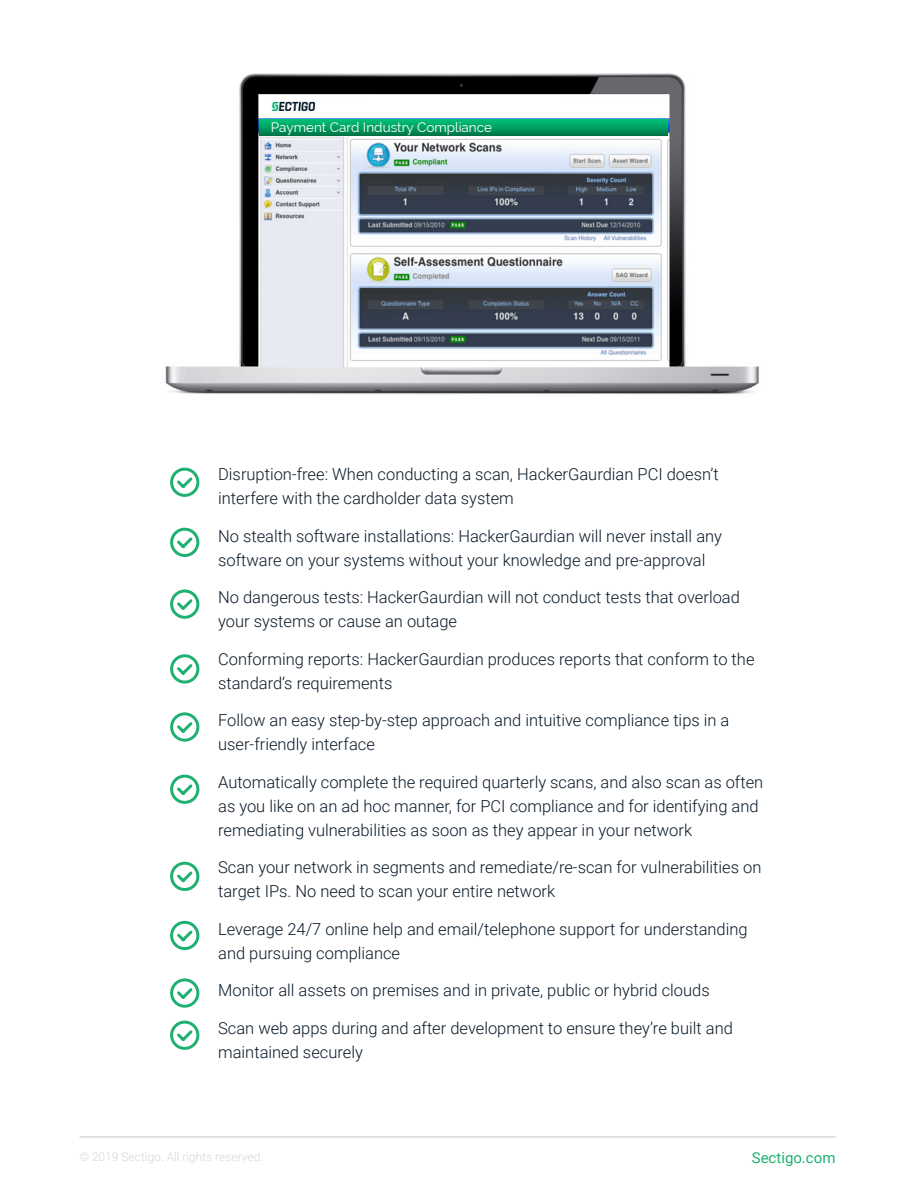
<style>
.page{position:relative;width:918px;height:1188px;background:#fff}
.page>*{position:absolute;margin:0;border:0;box-sizing:border-box;transform-origin:0 0}
.t1{font:300 16.5px/24px "Roboto";color:#091928}
.t2{font:15px "Roboto";color:#20b072}
.t3{font:13.5px "Raleway";color:#fff}
.t4{font:300 12px "Roboto";color:#d9d7d5}
</style>
<div class="page">
<hr style="left:80px;top:1136px;width:756px;height:2px;background:#d9d7d5">
<img style="left:165px;top:73px;width:594px;height:322px">
<svg style="left:260px;top:119px;width:408px;height:16px;background:#009f61"></svg>
<svg style="left:170px;top:467px;width:30px;height:30px"></svg>
<svg style="left:170px;top:527px;width:30px;height:30px"></svg>
<svg style="left:170px;top:589px;width:30px;height:30px"></svg>
<svg style="left:170px;top:654px;width:30px;height:30px"></svg>
<svg style="left:170px;top:712px;width:30px;height:30px"></svg>
<svg style="left:170px;top:774px;width:30px;height:30px"></svg>
<svg style="left:170px;top:861px;width:30px;height:30px"></svg>
<svg style="left:170px;top:920px;width:30px;height:31px"></svg>
<svg style="left:170px;top:978px;width:30px;height:30px"></svg>
<svg style="left:170px;top:1020px;width:30px;height:30px"></svg>
<p class="t3" style="left:271px;top:120px;width:223px">Payment Card Industry Compliance</p>
<p class="t1" style="left:218px;top:462px;width:502px">Disruption-free: When conducting a scan, HackerGaurdian PCI doesn’t interfere with the cardholder data system</p>
<p class="t1" style="left:218px;top:523px;width:505px">No stealth software installations: HackerGaurdian will never install any software on your systems without your knowledge and pre-approval</p>
<p class="t1" style="left:218px;top:585px;width:523px">No dangerous tests: HackerGaurdian will not conduct tests that overload your systems or cause an outage</p>
<p class="t1" style="left:218px;top:646px;width:538px">Conforming reports: HackerGaurdian produces reports that conform to the standard’s requirements</p>
<p class="t1" style="left:218px;top:708px;width:513px">Follow an easy step-by-step approach and intuitive compliance tips in a user-friendly interface</p>
<p class="t1" style="left:218px;top:769px;width:547px">Automatically complete the required quarterly scans, and also scan as often as you like on an ad hoc manner, for PCI compliance and for identifying and remediating vulnerabilities as soon as they appear in your network</p>
<p class="t1" style="left:218px;top:855px;width:545px">Scan your network in segments and remediate/re-scan for vulnerabilities on target IPs. No need to scan your entire network</p>
<p class="t1" style="left:218px;top:916px;width:531px">Leverage 24/7 online help and email/telephone support for understanding and pursuing compliance</p>
<p class="t1" style="left:218px;top:978px;width:493px">Monitor all assets on premises and in private, public or hybrid clouds</p>
<p class="t1" style="left:218px;top:1015px;width:516px">Scan web apps during and after development to ensure they’re built and maintained securely</p>
<p class="t4" style="left:80px;top:1148px;width:185px">© 2019 Sectigo. All rights reserved.</p>
<p class="t2" style="left:752px;top:1148px;width:85px">Sectigo.com</p>
</div>
